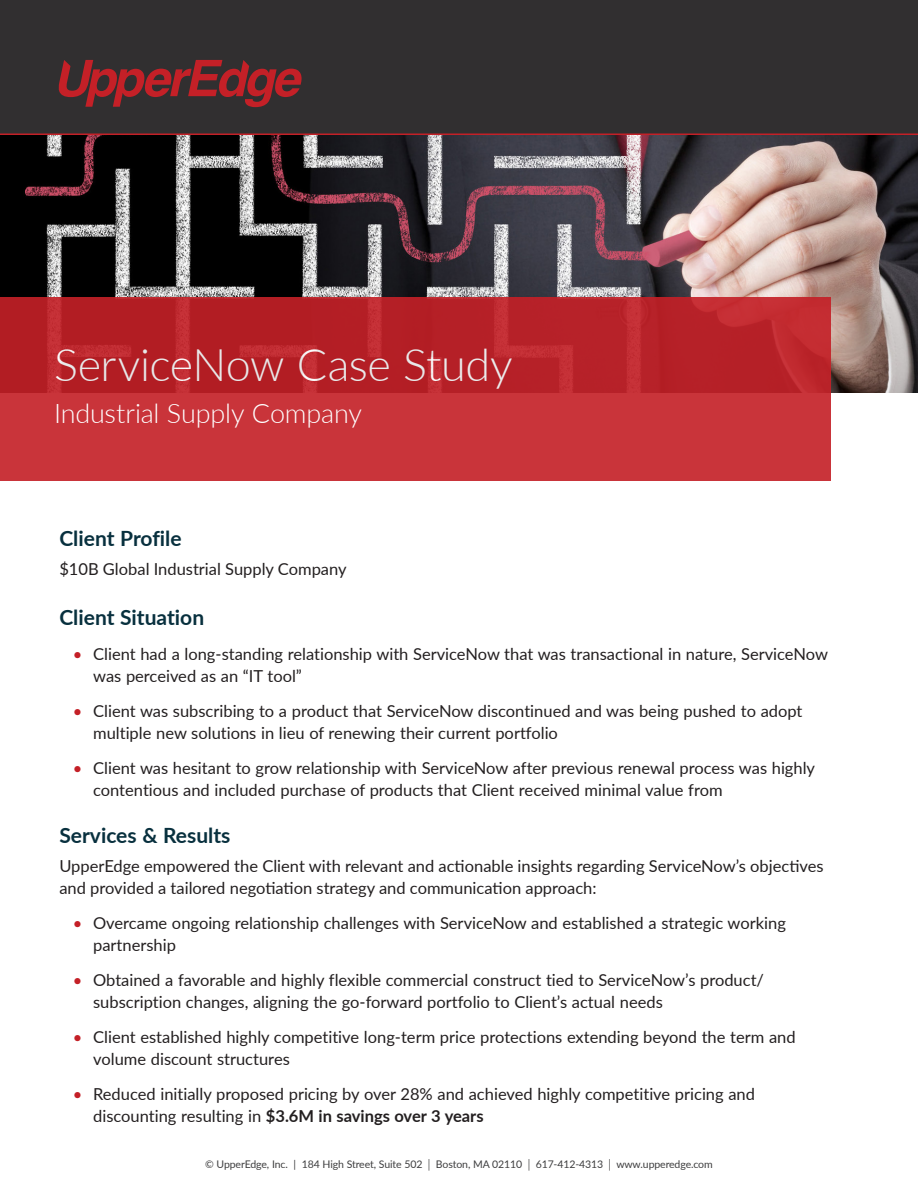
<style>
.page{position:relative;width:918px;height:1188px;background:#fff}
.page>*{position:absolute;margin:0;border:0;box-sizing:border-box;transform-origin:0 0}
.t1{font:300 45px "Lato";letter-spacing:-.01em;color:#fff}
.t2{font:300 27px "Lato";letter-spacing:-.005em;color:#fff}
.Heading_1{font:700 21px "Lato";color:#08303e}
.Body_Text{font:16.5px/21.8px "Lato";color:#231f20}
.t3{font:10.5px "Lato";letter-spacing:-.01em;color:#3e3e3f}
.s1{color:#c42027}
.s2{font-weight:700}
</style>
<div class="page">
<img style="left:0;top:135px;width:918px;height:257px">
<div style="left:0;top:0;width:918px;height:135px;background:#312f30"></div>
<svg style="left:59px;top:60px;width:243px;height:47px;background:#6c282c"></svg>
<div style="left:0;top:297px;width:830px;height:184px;background:linear-gradient(to right,#bd292f,#c22c33)"></div>
<h1 class="t1" style="left:54px;top:333px;width:460px">ServiceNow Case Study</h1>
<h2 class="t2" style="left:54px;top:394px;width:309px">Industrial Supply Company</h2>
<p class="Heading_1" style="left:59px;top:523px;width:124px">Client Profile</p>
<p class="Body_Text" style="left:59px;top:558px;width:289px">$10B Global Industrial Supply Company</p>
<p class="Heading_1" style="left:59px;top:602px;width:146px">Client Situation</p>
<p class="Body_Text" style="left:93px;top:643px;width:736px;text-indent:-20px"><span class="s1">•</span> Client had a long-standing relationship with ServiceNow that was transactional in nature, ServiceNow was perceived as an “IT tool”</p>
<p class="Body_Text" style="left:93px;top:700px;width:711px;text-indent:-20px"><span class="s1">•</span> Client was subscribing to a product that ServiceNow discontinued and was being pushed to adopt multiple new solutions in lieu of renewing their current portfolio</p>
<p class="Body_Text" style="left:93px;top:757px;width:724px;text-indent:-20px"><span class="s1">•</span> Client was hesitant to grow relationship with ServiceNow after previous renewal process was highly contentious and included purchase of products that Client received minimal value from</p>
<p class="Heading_1" style="left:59px;top:820px;width:173px">Services &amp; Results</p>
<p class="Body_Text" style="left:59px;top:855px;width:766px">UpperEdge empowered the Client with relevant and actionable insights regarding ServiceNow’s objectives and provided a tailored negotiation strategy and communication approach:</p>
<p class="Body_Text" style="left:93px;top:912px;width:694px;text-indent:-20px"><span class="s1">•</span> Overcame ongoing relationship challenges with ServiceNow and established a strategic working partnership</p>
<p class="Body_Text" style="left:93px;top:969px;width:672px;text-indent:-20px"><span class="s1">•</span> Obtained a favorable and highly flexible commercial construct tied to ServiceNow’s product/ subscription changes, aligning the go-forward portfolio to Client’s actual needs</p>
<p class="Body_Text" style="left:93px;top:1026px;width:704px;text-indent:-20px"><span class="s1">•</span> Client established highly competitive long-term price protections extending beyond the term and volume discount structures</p>
<p class="Body_Text" style="left:93px;top:1083px;width:663px;text-indent:-20px"><span class="s1">•</span> Reduced initially proposed pricing by over 28% and achieved highly competitive pricing and discounting resulting in <span class="s2">$3.6M in savings over 3 years</span></p>
<p class="t3" style="left:205px;top:1156px;width:509px">© UpperEdge, Inc. | 184 High Street, Suite 502 │ Boston, MA 02110 │ 617-412-4313 │ www.upperedge.com</p>
</div>
